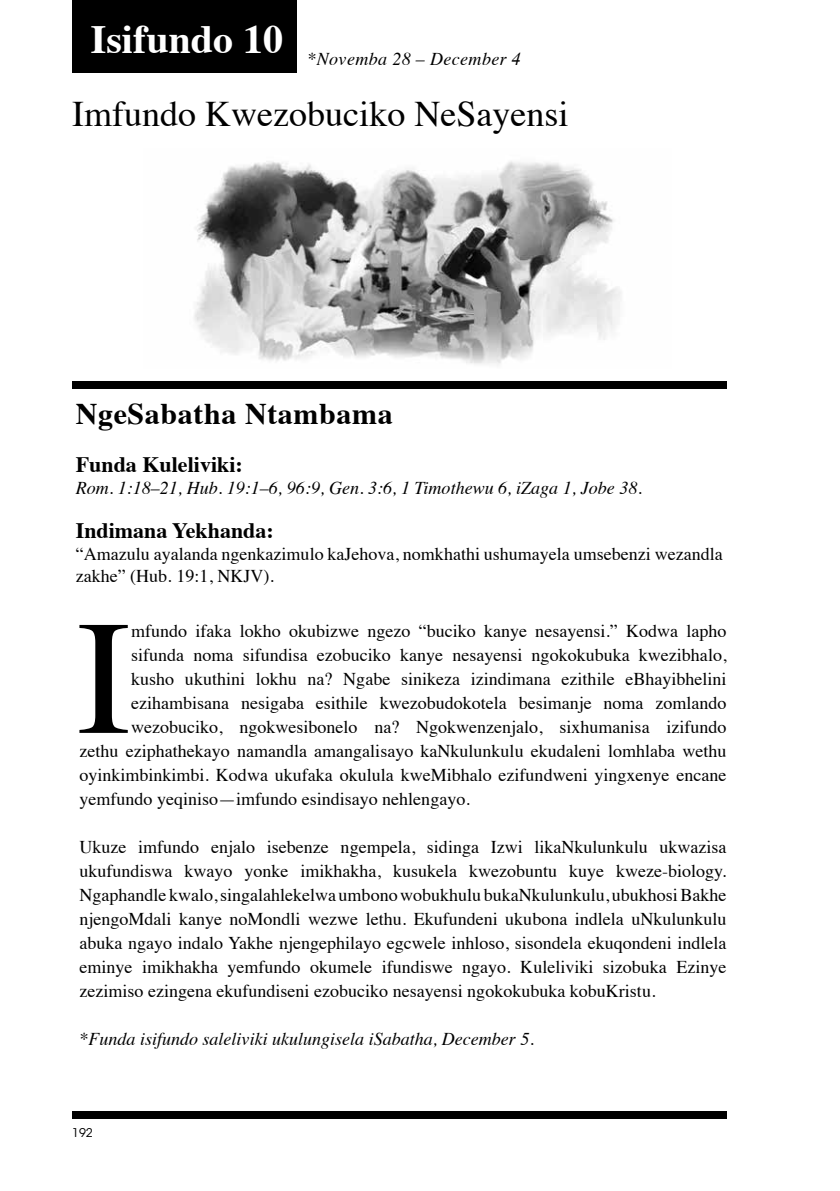
<style>
.page{position:relative;width:840px;height:1191px;background:#fff}
.page>*{position:absolute;margin:0;border:0;box-sizing:border-box;transform-origin:0 0}
.t1{font:163px "Times";color:#000}
.t2{font:700 40px "Times";color:#fff}
.t3{font:36px "Times";color:#000}
.t4{font:700 30px "Times";letter-spacing:.02em;color:#000}
.t5{font:700 22px "Times";color:#000}
.t6{font:18px/24px "Times";color:#000;text-align:justify}
.t7{font:italic 18px "Times";color:#000}
.t8{font:italic 18px "Times";letter-spacing:.02em;color:#000}
.t9{font:12px "ITC Avant Garde Std";color:#000}
</style>
<div class="page">
<div style="left:72px;top:1111px;width:654px;height:8px;background:#000"></div>
<div style="left:72px;top:0;width:225px;height:72px;background:#000"></div>
<div style="left:72px;top:382px;width:654px;height:7px;background:#000"></div>
<img style="left:194px;top:161px;width:427px;height:204px">
<h2 class="t2" style="left:91px;top:1px;width:194px">Isifundo 10</h2>
<p class="t8" style="left:307px;top:43px;width:215px">*Novemba 28 – December 4</p>
<h3 class="t3" style="left:72px;top:80px;width:497px">Imfundo Kwezobuciko NeSayensi</h3>
<h3 class="t4" style="left:76px;top:385px;width:318px">NgeSabatha Ntambama</h3>
<p class="t5" style="left:76px;top:443px;width:168px">Funda Kuleliviki:</p>
<p class="t7" style="left:76px;top:472px;width:567px">Rom. 1:18–21, Hub. 19:1–6, 96:9, Gen. 3:6, 1 Timothewu 6, iZaga 1, Jobe 38.</p>
<p class="t5" style="left:76px;top:509px;width:199px">Indimana Yekhanda:</p>
<p class="t6" style="left:76px;top:541px;width:648px;line-height:22px">“Amazulu ayalanda ngenkazimulo kaJehova, nomkhathi ushumayela umsebenzi wezandla zakhe” (Hub. 19:1, NKJV).</p>
<h1 class="t1" style="left:77px;top:525px;width:56px">I</h1>
<p class="t6" style="left:131px;top:617px;width:596px">mfundo ifaka lokho okubizwe ngezo “buciko kanye nesayensi.” Kodwa lapho</p>
<p class="t6" style="left:131px;top:641px;width:596px">sifunda noma sifundisa ezobuciko kanye nesayensi ngokokubuka kwezibhalo,</p>
<p class="t6" style="left:131px;top:665px;width:596px">kusho ukuthini lokhu na? Ngabe sinikeza izindimana ezithile eBhayibhelini</p>
<p class="t6" style="left:131px;top:689px;width:596px">ezihambisana nesigaba esithile kwezobudokotela besimanje noma zomlando</p>
<p class="t6" style="left:131px;top:713px;width:596px">wezobuciko, ngokwesibonelo na? Ngokwenzenjalo, sixhumanisa izifundo</p>
<p class="t6" style="left:79px;top:737px;width:648px">zethu eziphathekayo namandla amangalisayo kaNkulunkulu ekudaleni lomhlaba wethu</p>
<p class="t6" style="left:79px;top:761px;width:648px">oyinkimbinkimbi. Kodwa ukufaka okulula kweMibhalo ezifundweni yingxenye encane</p>
<p class="t6" style="left:79px;top:785px;width:391px">yemfundo yeqiniso—imfundo esindisayo nehlengayo.</p>
<p class="t6" style="left:79px;top:833px;width:648px">Ukuze imfundo enjalo isebenze ngempela, sidinga Izwi likaNkulunkulu ukwazisa ukufundiswa kwayo yonke imikhakha, kusukela kwezobuntu kuye kweze-biology.<br>Ngaphandle kwalo, singalahlekelwa umbono wobukhulu bukaNkulunkulu, ubukhosi Bakhe njengoMdali kanye noMondli wezwe lethu. Ekufundeni ukubona indlela uNkulunkulu abuka ngayo indalo Yakhe njengephilayo egcwele inhloso, sisondela ekuqondeni indlela eminye imikhakha yemfundo okumele ifundiswe ngayo. Kuleliviki sizobuka Ezinye zezimiso ezingena ekufundiseni ezobuciko nesayensi ngokokubuka kobuKristu.</p>
<p class="t7" style="left:79px;top:1023px;width:455px">*Funda isifundo saleliviki ukulungisela iSabatha, December 5.</p>
<p class="t9" style="left:72px;top:1125px;width:22px">192</p>
</div>
